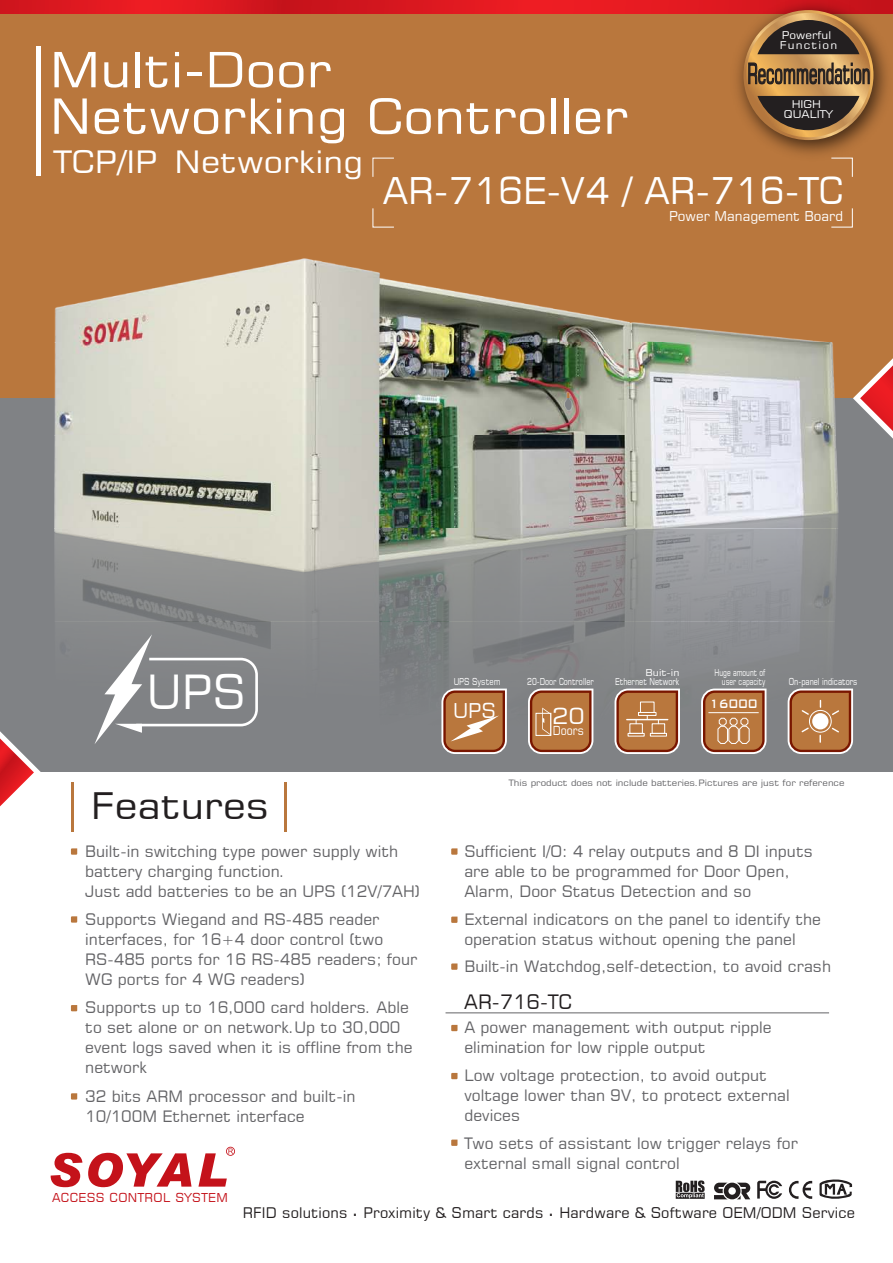
<style>
.page{position:relative;width:893px;height:1263px;background:#fff}
.page>*{position:absolute;margin:0;border:0;box-sizing:border-box;transform-origin:0 0}
.t1{font:48.6px/46.5px "Square 721 BT";color:#fff;scale:1.11 1}
.t2{font:46.95px "Square 721 BT";color:#fff}
.t3{font:36.75px "Square 721 BT";color:#fff}
.t4{font:36.45px "Square 721 BT";color:#231f20;scale:1.11 1}
.t5{font:30.75px "Square 721 BT";color:#fff;scale:1.11 1}
.t6{font:28.5px "Square 721 BT";color:#231f20;scale:.52 1}
.t7{font:21.75px "Square 721 BT";color:#fff;scale:1.11 1}
.t8{font:20.4px "Square 721 BT";color:#fff}
.t9{font:19.8px "Square 721 BT";color:#231f20}
.t10{font:500 16.5px "Bank Gothic BT";letter-spacing:-.025em;color:#fff;scale:.78 1}
.t11{font:15.6px/20px "Square 721 BT";color:#636366}
.t12{font:14.55px "Square 721 BT";letter-spacing:.01em;color:#231f20}
.t13{font:13.5px "Square 721 BT";color:#fff}
.t14{font:12.45px "Square 721 BT";color:#fff;scale:.86 1}
.t15{font:12.3px "Square 721 BT";letter-spacing:.035em;color:#c4121a}
.t16{font:10.65px/10.5px "Square 721 BT";letter-spacing:.05em;color:#fff;scale:1.11 1}
.t17{font:10.65px/10.5px "Square 721 BT";color:#fff;text-align:center;scale:1.11 1}
.t18{font:9.45px/9px "Square 721 BT";color:#fff;text-align:right;scale:.7 1}
.t19{font:9.45px/8.9px "Square 721 BT";color:#fff;text-align:right;scale:1.11 1}
.t20{font:9.45px "Square 721 BT";color:#fff;scale:.77 1}
.t21{font:9.45px "Square 721 BT";color:#fff;scale:.76 1}
.t22{font:9.45px "Square 721 BT";color:#fff;scale:.8 1}
.t23{font:8.7px "Square 721 BT";color:#636366;scale:1.11 1}
</style>
<div class="page">
<div style="left:0;top:0;width:893px;height:398px;background:#b9773d"></div>
<svg style="left:51px;top:1153px;width:31px;height:34px"></svg>
<svg style="left:88px;top:1153px;width:104px;height:34px"></svg>
<svg style="left:198px;top:1147px;width:37px;height:39px"></svg>
<svg style="left:0;top:0;width:726px;height:14px;background:#de1920"></svg>
<hr style="left:36px;top:46px;width:4px;height:129px;background:#fff">
<svg style="left:451px;top:963px;width:6px;height:7px"></svg>
<svg style="left:451px;top:1025px;width:6px;height:6px"></svg>
<svg style="left:451px;top:1073px;width:6px;height:6px"></svg>
<svg style="left:451px;top:1139px;width:6px;height:7px"></svg>
<svg style="left:71px;top:1005px;width:6px;height:6px"></svg>
<svg style="left:71px;top:1093px;width:6px;height:6px"></svg>
<svg style="left:789px;top:1181px;width:23px;height:18px"></svg>
<svg style="left:819px;top:1179px;width:33px;height:20px"></svg>
<svg style="left:757px;top:1181px;width:25px;height:18px"></svg>
<svg style="left:676px;top:1180px;width:29px;height:19px"></svg>
<svg style="left:714px;top:1182px;width:36px;height:17px"></svg>
<svg style="left:373px;top:158px;width:21px;height:19px"></svg>
<svg style="left:373px;top:208px;width:21px;height:19px"></svg>
<svg style="left:851px;top:167px;width:2px;height:10px"></svg>
<svg style="left:831px;top:208px;width:22px;height:19px"></svg>
<img style="left:0;top:258px;width:893px;height:665px">
<svg style="left:610px;top:684px;width:74px;height:74px;background:#ae8262"></svg>
<svg style="left:437px;top:684px;width:74px;height:74px;background:#ad8161"></svg>
<svg style="left:783px;top:684px;width:74px;height:74px;background:#af8364"></svg>
<svg style="left:94px;top:634px;width:164px;height:110px;background:#8f9193"></svg>
<hr style="left:446px;top:1012px;width:383px;height:1px;background:#636366">
<svg style="left:697px;top:684px;width:74px;height:74px;background:#ad8160"></svg>
<hr style="left:708px;top:712px;width:51px;height:1px;background:#fff">
<img style="left:726px;top:0;width:167px;height:167px">
<svg style="left:743px;top:10px;width:130px;height:130px"></svg>
<svg style="left:746px;top:13px;width:125px;height:124px;background:#d7a25c"></svg>
<svg style="left:757px;top:96px;width:102px;height:34px;background:#4b392a"></svg>
<svg style="left:757px;top:20px;width:102px;height:34px;background:#4f3c2c"></svg>
<svg style="left:748px;top:62px;width:122px;height:23px;background:#967347"></svg>
<svg style="left:524px;top:684px;width:74px;height:74px;background:#ac7e5c"></svg>
<p class="t1" style="left:50px;top:46px;width:523px">Multi-Door<br>Networking Controller</p>
<p class="t16" style="left:780px;top:29px;width:53px">Powerful<br>Function</p>
<p class="t6" style="left:747px;top:55px;width:238px">Recommendation</p>
<p class="t17" style="left:784px;top:99px;width:46px">HIGH<br>QUALITY</p>
<p class="t5" style="left:54px;top:143px;width:280px">TCP/IP Networking</p>
<p class="t3" style="left:383px;top:168px;width:462px">AR-716E-V4 / AR-716-TC</p>
<p class="t13" style="left:669px;top:208px;width:176px">Power Management Board</p>
<p class="t2" style="left:147px;top:663px;width:101px">UPS</p>
<p class="t4" style="left:91px;top:783px;width:162px">Features</p>
<p class="t18" style="left:714px;top:667px;width:74px">Huge amount of user capacity</p>
<p class="t22" style="left:454px;top:676px;width:60px">UPS System</p>
<p class="t21" style="left:527px;top:676px;width:89px">20-Door Controller</p>
<p class="t19" style="left:615px;top:668px;width:59px">Buit-in<br>Ethernet Network</p>
<p class="t20" style="left:789px;top:676px;width:91px">On-panel indicators</p>
<p class="t8" style="left:453px;top:698px;width:45px">UPS</p>
<p class="t7" style="left:552px;top:702px;width:31px">20</p>
<p class="t14" style="left:553px;top:723px;width:38px">Doors</p>
<p class="t10" style="left:709px;top:695px;width:64px">16000</p>
<p class="t23" style="left:509px;top:777px;width:304px">This product does not include batteries.Pictures are just for reference</p>
<p class="t11" style="left:85px;top:841px;width:336px">Built-in switching type power supply with battery charging function.<br>Just add batteries to be an UPS (12V/7AH)</p>
<p class="t11" style="left:85px;top:909px;width:334px">Supports Wiegand and RS-485 reader interfaces, for 16+4 door control (two RS-485 ports for 16 RS-485 readers; four WG ports for 4 WG readers)</p>
<p class="t11" style="left:85px;top:997px;width:329px">Supports up to 16,000 card holders. Able to set alone or on network.Up to 30,000 event logs saved when it is offline from the network</p>
<p class="t11" style="left:85px;top:1086px;width:272px">32 bits ARM processor and built-in<br>10/100M Ethernet interface</p>
<p class="t15" style="left:52px;top:1190px;width:177px">ACCESS CONTROL SYSTEM</p>
<p class="t11" style="left:464px;top:841px;width:350px">Sufficient I/O: 4 relay outputs and 8 DI inputs are able to be programmed for Door Open,<br>Alarm, Door Status Detection and so</p>
<p class="t11" style="left:464px;top:909px;width:358px">External indicators on the panel to identify the operation status without opening the panel</p>
<p class="t11" style="left:464px;top:956px;width:368px">Built-in Watchdog,self-detection, to avoid crash</p>
<p class="t9" style="left:464px;top:990px;width:109px">AR-716-TC</p>
<p class="t11" style="left:464px;top:1017px;width:309px">A power management with output ripple elimination for low ripple output</p>
<p class="t11" style="left:464px;top:1065px;width:327px">Low voltage protection, to avoid output voltage lower than 9V, to protect external devices</p>
<p class="t11" style="left:464px;top:1133px;width:335px">Two sets of assistant low trigger relays for external small signal control</p>
<p class="t12" style="left:243px;top:1204px;width:614px">RFID solutions <sup>.</sup> Proximity &amp; Smart cards <sup>.</sup> Hardware &amp; Software OEM/ODM Service</p>
</div>
